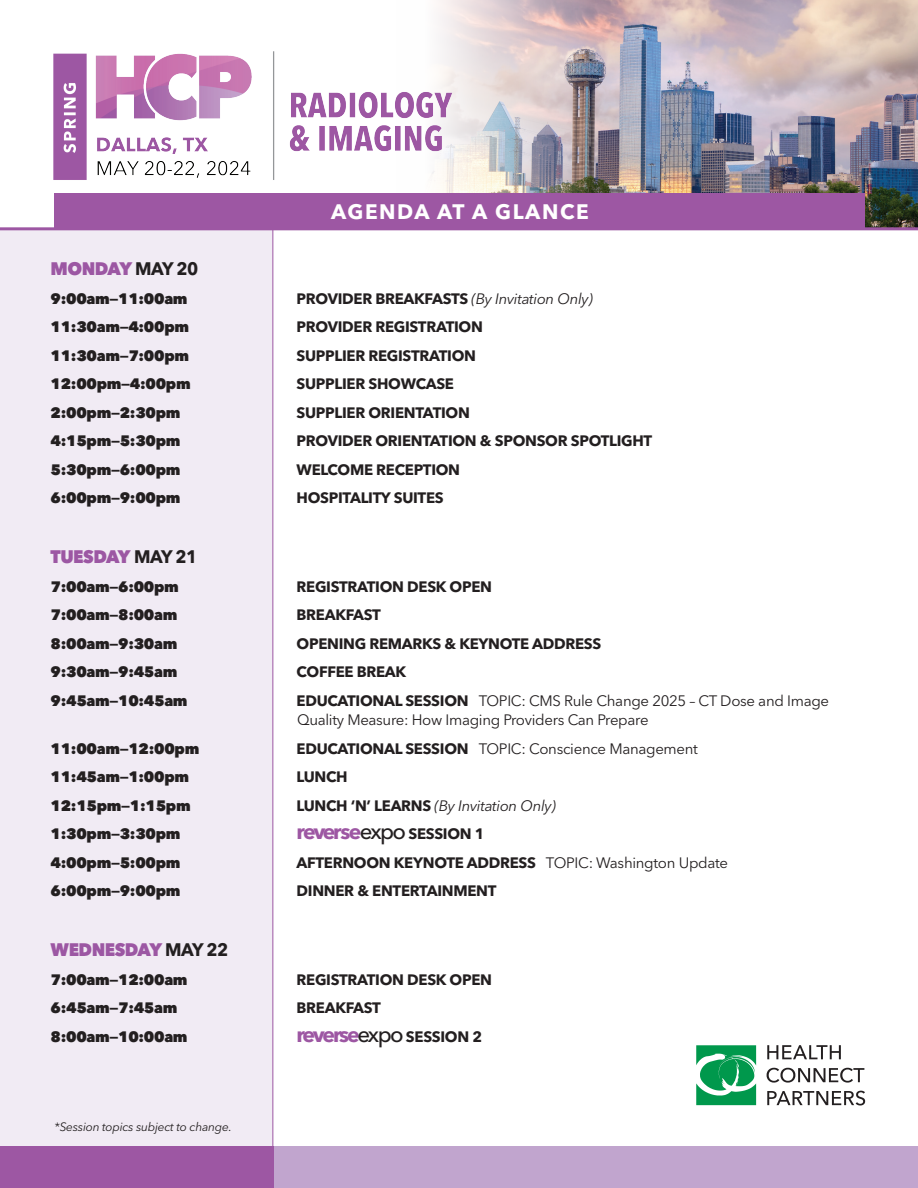
<style>
.page{position:relative;width:918px;height:1188px;background:#fff}
.page>*{position:absolute;margin:0;border:0;box-sizing:border-box;transform-origin:0 0}
.t1{font:700 20.85px "Avenir Next LT Pro";letter-spacing:.075em;color:#fff}
.t2{font:800 18px "Avenir Next LT Pro";letter-spacing:-.03em;color:#9c57a3;scale:.96 1}
.t3{font:700 15px "Avenir Next LT Pro";letter-spacing:-.02em;color:#231f20}
.t4{font:800 15px "Avenir Next LT Pro";letter-spacing:-.02em;color:#231f20}
.t5{font:15px/19.5px "Avenir Next LT Pro";letter-spacing:-.02em;color:#231f20}
.t6{font:italic 15px "Avenir Next LT Pro";letter-spacing:-.02em;color:#231f20}
.t7{font:italic 12px "Avenir Next LT Pro";letter-spacing:-.02em;color:#231f20}
.s1{font-weight:700;color:#231f20}
.s2{font-weight:400;font-style:italic}
.s3{font-weight:700}
.s4{font-weight:700;font-style:normal}
.s5{font-size:21.15px;color:#9d57a3}
.s6{font-weight:500;font-size:22.2px}
.s7{font-weight:400}
</style>
<div class="page">
<img style="left:397px;top:0;width:521px;height:227px">
<div style="left:0;top:229px;width:272px;height:959px;background:#f1ebf4"></div>
<div style="left:0;top:1147px;width:918px;height:41px;background:#c1a5ce"></div>
<div style="left:0;top:1147px;width:273px;height:41px;background:#9d57a3"></div>
<hr style="left:272px;top:229px;width:1px;height:959px;background:#9d57a3">
<hr style="left:0;top:227px;width:918px;height:3px;background:#9d57a3">
<svg style="left:696px;top:1045px;width:60px;height:60px"></svg>
<svg style="left:767px;top:1091px;width:98px;height:15px"></svg>
<svg style="left:767px;top:1068px;width:97px;height:15px"></svg>
<svg style="left:767px;top:1045px;width:74px;height:14px"></svg>
<img style="left:53px;top:46px;width:406px;height:141px">
<div style="left:55px;top:194px;width:810px;height:34px;background:#9d57a3"></div>
<h1 class="t1" style="left:331px;top:198px;width:259px">AGENDA AT A GLANCE</h1>
<p class="t2" style="left:51px;top:258px;width:155px">MONDAY <span class="s1">MAY 20</span></p>
<p class="t4" style="left:51px;top:289px;width:139px">9:00am—11:00am</p>
<p class="t3" style="left:297px;top:289px;width:298px">PROVIDER BREAKFASTS <span class="s2">(By Invitation Only)</span></p>
<p class="t4" style="left:51px;top:318px;width:140px">11:30am—4:00pm</p>
<p class="t3" style="left:297px;top:318px;width:188px">PROVIDER REGISTRATION</p>
<p class="t4" style="left:51px;top:346px;width:140px">11:30am—7:00pm</p>
<p class="t3" style="left:297px;top:346px;width:181px">SUPPLIER REGISTRATION</p>
<p class="t4" style="left:51px;top:375px;width:142px">12:00pm—4:00pm</p>
<p class="t3" style="left:297px;top:375px;width:159px">SUPPLIER SHOWCASE</p>
<p class="t4" style="left:51px;top:403px;width:131px">2:00pm—2:30pm</p>
<p class="t3" style="left:297px;top:403px;width:175px">SUPPLIER ORIENTATION</p>
<p class="t4" style="left:51px;top:432px;width:131px">4:15pm—5:30pm</p>
<p class="t3" style="left:297px;top:432px;width:357px">PROVIDER ORIENTATION &amp; SPONSOR SPOTLIGHT</p>
<p class="t4" style="left:51px;top:460px;width:131px">5:30pm—6:00pm</p>
<p class="t3" style="left:297px;top:460px;width:165px">WELCOME RECEPTION</p>
<p class="t4" style="left:51px;top:489px;width:131px">6:00pm—9:00pm</p>
<p class="t3" style="left:297px;top:489px;width:149px">HOSPITALITY SUITES</p>
<p class="t2" style="left:51px;top:546px;width:154px">TUESDAY <span class="s1">MAY 21</span></p>
<p class="t4" style="left:51px;top:577px;width:130px">7:00am—6:00pm</p>
<p class="t3" style="left:297px;top:577px;width:197px">REGISTRATION DESK OPEN</p>
<p class="t4" style="left:51px;top:606px;width:128px">7:00am—8:00am</p>
<p class="t3" style="left:297px;top:606px;width:86px">BREAKFAST</p>
<p class="t4" style="left:51px;top:634px;width:128px">8:00am—9:30am</p>
<p class="t3" style="left:297px;top:634px;width:306px">OPENING REMARKS &amp; KEYNOTE ADDRESS</p>
<p class="t4" style="left:51px;top:663px;width:128px">9:30am—9:45am</p>
<p class="t3" style="left:297px;top:663px;width:111px">COFFEE BREAK</p>
<p class="t4" style="left:51px;top:691px;width:139px">9:45am—10:45am</p>
<p class="t5" style="left:297px;top:691px;width:534px"><span class="s3">EDUCATIONAL SESSION</span> TOPIC: CMS Rule Change 2025 – CT Dose and Image<br>Quality Measure: How Imaging Providers Can Prepare</p>
<p class="t4" style="left:51px;top:739px;width:150px">11:00am—12:00pm</p>
<p class="t5" style="left:297px;top:739px;width:403px"><span class="s3">EDUCATIONAL SESSION</span> TOPIC: Conscience Management</p>
<p class="t4" style="left:51px;top:768px;width:140px">11:45am—1:00pm</p>
<p class="t3" style="left:297px;top:768px;width:53px">LUNCH</p>
<p class="t4" style="left:51px;top:796px;width:142px">12:15pm—1:15pm</p>
<p class="t6" style="left:297px;top:796px;width:261px"><span class="s4">LUNCH ‘N’ LEARNS</span> (By Invitation Only)</p>
<p class="t4" style="left:51px;top:825px;width:131px">1:30pm—3:30pm</p>
<p class="t3" style="left:297px;top:825px;width:189px"><span class="s5">reverse</span><span class="s6">expo</span> SESSION 1</p>
<p class="t4" style="left:51px;top:853px;width:131px">4:00pm—5:00pm</p>
<p class="t3" style="left:297px;top:853px;width:433px">AFTERNOON KEYNOTE ADDRESS <span class="s7">TOPIC: Washington Update</span></p>
<p class="t4" style="left:51px;top:882px;width:131px">6:00pm—9:00pm</p>
<p class="t3" style="left:297px;top:882px;width:201px">DINNER &amp; ENTERTAINMENT</p>
<p class="t2" style="left:51px;top:939px;width:187px">WEDNESDAY <span class="s1">MAY 22</span></p>
<p class="t4" style="left:51px;top:970px;width:139px">7:00am—12:00am</p>
<p class="t3" style="left:297px;top:970px;width:197px">REGISTRATION DESK OPEN</p>
<p class="t4" style="left:51px;top:999px;width:128px">6:45am—7:45am</p>
<p class="t3" style="left:297px;top:999px;width:86px">BREAKFAST</p>
<p class="t4" style="left:51px;top:1027px;width:139px">8:00am—10:00am</p>
<p class="t3" style="left:297px;top:1027px;width:187px"><span class="s5">reverse</span><span class="s6">expo</span> SESSION 2</p>
<p class="t7" style="left:55px;top:1120px;width:179px">*Session topics subject to change.</p>
</div>
